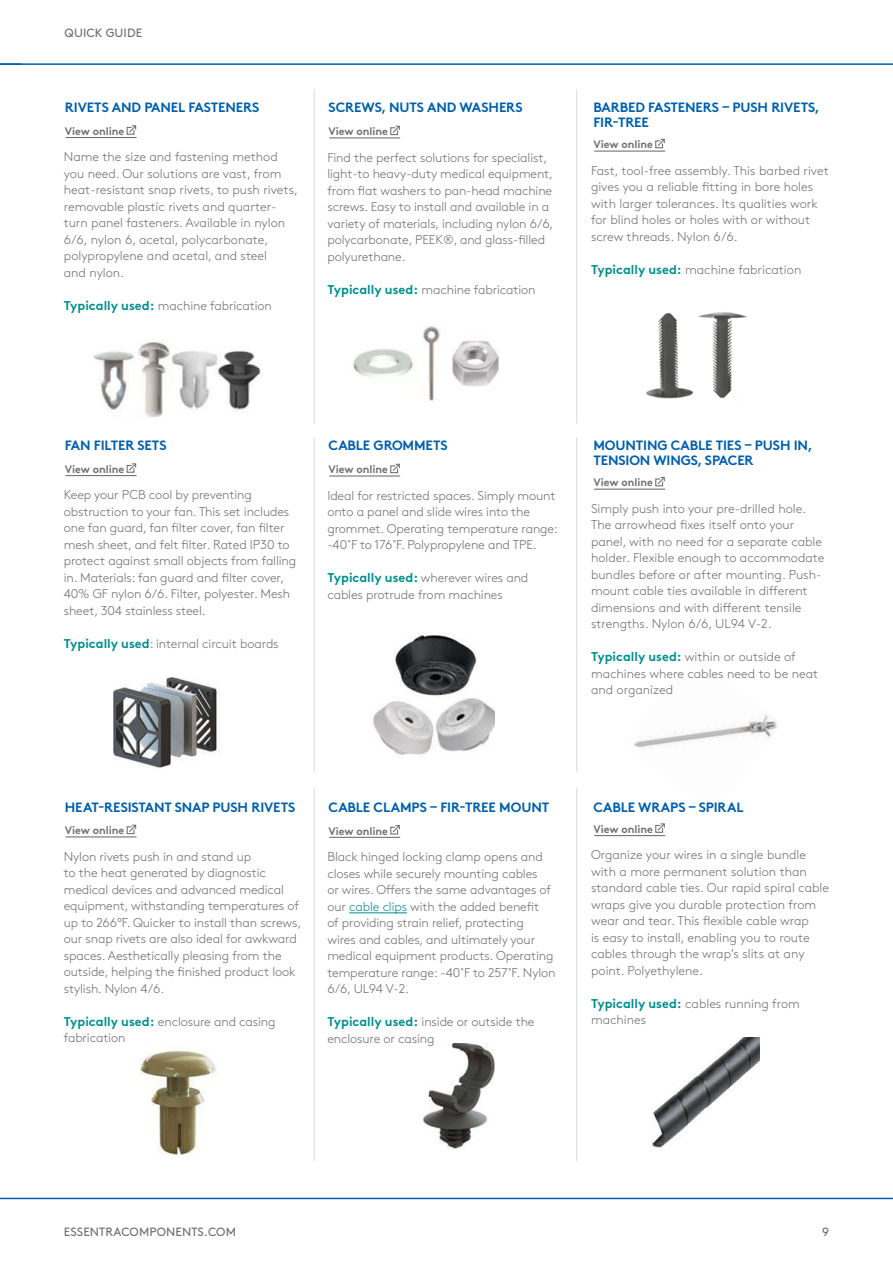
<style>
.page{position:relative;width:893px;height:1263px;background:#fff}
.page>*{position:absolute;margin:0;border:0;box-sizing:border-box;transform-origin:0 0}
.t1{font:700 13.5px/15px "Brown Pro";letter-spacing:-.01em;color:#005faa}
.t2{font:300 12.75px/16.5px "Brown Pro";letter-spacing:-.01em;color:#706f6f}
.t3{font:12px "Brown Pro";letter-spacing:.01em;color:#706f6f}
.t4{font:700 10.8px "Brown Pro";color:#706f6f}
.s1{font-weight:700;color:#008f8c}
.s2{color:#008f8c}
</style>
<div class="page">
<hr style="left:0;top:1198px;width:893px;height:1px;background:#005faa">
<hr style="left:0;top:63px;width:893px;height:2px;background:#005faa">
<hr style="left:576px;top:89px;width:1px;height:335px;background:#dadada">
<hr style="left:314px;top:89px;width:1px;height:335px;background:#dadada">
<hr style="left:576px;top:437px;width:1px;height:335px;background:#dadada">
<hr style="left:314px;top:437px;width:1px;height:335px;background:#dadada">
<hr style="left:576px;top:788px;width:1px;height:373px;background:#dadada">
<hr style="left:314px;top:788px;width:1px;height:373px;background:#dadada">
<img style="left:93px;top:339px;width:168px;height:79px">
<img style="left:646px;top:312px;width:101px;height:87px">
<img style="left:353px;top:326px;width:146px;height:75px">
<img style="left:113px;top:677px;width:106px;height:91px">
<img style="left:634px;top:715px;width:144px;height:33px">
<img style="left:373px;top:632px;width:121px;height:123px">
<img style="left:133px;top:1049px;width:85px;height:106px">
<img style="left:652px;top:1037px;width:108px;height:111px">
<img style="left:423px;top:1043px;width:72px;height:106px">
<svg style="left:126px;top:125px;width:11px;height:10px"></svg>
<hr style="left:66px;top:137px;width:71px;height:1px;background:#706f6f">
<svg style="left:655px;top:138px;width:10px;height:11px"></svg>
<hr style="left:594px;top:151px;width:71px;height:1px;background:#706f6f">
<svg style="left:390px;top:125px;width:10px;height:11px"></svg>
<hr style="left:329px;top:137px;width:71px;height:1px;background:#706f6f">
<svg style="left:126px;top:463px;width:11px;height:10px"></svg>
<hr style="left:66px;top:475px;width:71px;height:1px;background:#706f6f">
<svg style="left:655px;top:476px;width:10px;height:11px"></svg>
<hr style="left:594px;top:489px;width:71px;height:1px;background:#706f6f">
<svg style="left:390px;top:463px;width:10px;height:11px"></svg>
<hr style="left:329px;top:475px;width:71px;height:1px;background:#706f6f">
<svg style="left:126px;top:824px;width:11px;height:11px"></svg>
<hr style="left:66px;top:836px;width:71px;height:1px;background:#706f6f">
<svg style="left:655px;top:823px;width:10px;height:10px"></svg>
<hr style="left:594px;top:835px;width:71px;height:1px;background:#706f6f">
<hr style="left:349px;top:912px;width:58px;height:1px;background:#008f8c">
<svg style="left:390px;top:825px;width:10px;height:10px"></svg>
<hr style="left:329px;top:837px;width:71px;height:1px;background:#706f6f">
<p class="t3" style="left:65px;top:24px;width:79px">QUICK GUIDE</p>
<p class="t1" style="left:65px;top:99px;width:196px">RIVETS AND PANEL FASTENERS</p>
<p class="t4" style="left:65px;top:122px;width:61px">View online</p>
<p class="t1" style="left:329px;top:99px;width:196px">SCREWS, NUTS AND WASHERS</p>
<p class="t4" style="left:328px;top:123px;width:61px">View online</p>
<p class="t1" style="left:593px;top:99px;width:228px">BARBED FASTENERS – PUSH RIVETS,<br>FIR-TREE</p>
<p class="t4" style="left:593px;top:136px;width:61px">View online</p>
<p class="t2" style="left:64px;top:148px;width:236px">Name the size and fastening method you need. Our solutions are vast, from heat-resistant snap rivets, to push rivets, removable plastic rivets and quarter&shy;turn panel fasteners. Available in nylon 6/6, nylon 6, acetal, polycarbonate, polypropylene and acetal, and steel<br>and nylon.</p>
<p class="t2" style="left:64px;top:296px;width:210px"><span class="s1">Typically used:</span> machine fabrication</p>
<p class="t2" style="left:327px;top:148px;width:227px">Find the perfect solutions for specialist, light-to heavy-duty medical equipment, from flat washers to pan-head machine screws. Easy to install and available in a variety of materials, including nylon 6/6, polycarbonate, PEEK®, and glass-filled polyurethane.</p>
<p class="t2" style="left:327px;top:280px;width:210px"><span class="s1">Typically used:</span> machine fabrication</p>
<p class="t2" style="left:591px;top:161px;width:239px">Fast, tool-free assembly. This barbed rivet gives you a reliable fitting in bore holes with larger tolerances. Its qualities work for blind holes or holes with or without screw threads. Nylon 6/6.</p>
<p class="t2" style="left:591px;top:260px;width:212px"><span class="s1">Typically used:</span> machine fabrication</p>
<p class="t1" style="left:65px;top:437px;width:103px">FAN FILTER SETS</p>
<p class="t4" style="left:65px;top:460px;width:61px">View online</p>
<p class="t1" style="left:329px;top:437px;width:121px">CABLE GROMMETS</p>
<p class="t4" style="left:328px;top:461px;width:61px">View online</p>
<p class="t1" style="left:593px;top:437px;width:221px">MOUNTING CABLE TIES – PUSH IN,<br>TENSION WINGS, SPACER</p>
<p class="t4" style="left:593px;top:474px;width:61px">View online</p>
<p class="t2" style="left:64px;top:486px;width:234px">Keep your PCB cool by preventing obstruction to your fan. This set includes one fan guard, fan filter cover, fan filter mesh sheet, and felt filter. Rated IP30 to protect against small objects from falling in. Materials: fan guard and filter cover, 40% GF nylon 6/6. Filter, polyester. Mesh sheet, 304 stainless steel.</p>
<p class="t2" style="left:64px;top:634px;width:216px"><span class="s1">Typically used</span>: internal circuit boards</p>
<p class="t2" style="left:327px;top:486px;width:232px">Ideal for restricted spaces. Simply mount onto a panel and slide wires into the grommet. Operating temperature range: -40˚F to 176˚F. Polypropylene and TPE.</p>
<p class="t2" style="left:327px;top:569px;width:202px"><span class="s1">Typically used:</span> wherever wires and cables protrude from machines</p>
<p class="t2" style="left:591px;top:499px;width:235px">Simply push into your pre-drilled hole.<br>The arrowhead fixes itself onto your panel, with no need for a separate cable holder. Flexible enough to accommodate bundles before or after mounting. Push&shy;mount cable ties available in different dimensions and with different tensile strengths. Nylon 6/6, UL94 V-2.</p>
<p class="t2" style="left:591px;top:648px;width:229px"><span class="s1">Typically used:</span> within or outside of machines where cables need to be neat and organized</p>
<p class="t1" style="left:65px;top:798px;width:232px">HEAT-RESISTANT SNAP PUSH RIVETS</p>
<p class="t1" style="left:329px;top:798px;width:222px">CABLE CLAMPS – FIR-TREE MOUNT</p>
<p class="t1" style="left:593px;top:798px;width:152px">CABLE WRAPS – SPIRAL</p>
<p class="t4" style="left:65px;top:822px;width:61px">View online</p>
<p class="t4" style="left:328px;top:822px;width:61px">View online</p>
<p class="t4" style="left:593px;top:820px;width:61px">View online</p>
<p class="t2" style="left:64px;top:847px;width:239px">Nylon rivets push in and stand up<br>to the heat generated by diagnostic medical devices and advanced medical equipment, withstanding temperatures of up to 266°F. Quicker to install than screws, our snap rivets are also ideal for awkward spaces. Aesthetically pleasing from the outside, helping the finished product look stylish. Nylon 4/6.</p>
<p class="t2" style="left:64px;top:1012px;width:213px"><span class="s1">Typically used:</span> enclosure and casing fabrication</p>
<p class="t2" style="left:327px;top:847px;width:230px">Black hinged locking clamp opens and closes while securely mounting cables<br>or wires. Offers the same advantages of our <span class="s2">cable clips</span> with the added benefit<br>of providing strain relief, protecting<br>wires and cables, and ultimately your medical equipment products. Operating temperature range: -40˚F to 257˚F. Nylon 6/6, UL94 V-2.</p>
<p class="t2" style="left:327px;top:1012px;width:209px"><span class="s1">Typically used:</span> inside or outside the enclosure or casing</p>
<p class="t2" style="left:591px;top:846px;width:240px">Organize your wires in a single bundle with a more permanent solution than standard cable ties. Our rapid spiral cable wraps give you durable protection from wear and tear. This flexible cable wrap<br>is easy to install, enabling you to route cables through the wrap’s slits at any point. Polyethylene.</p>
<p class="t2" style="left:591px;top:994px;width:210px"><span class="s1">Typically used:</span> cables running from machines</p>
<p class="t3" style="left:64px;top:1222px;width:174px">ESSENTRACOMPONENTS.COM</p>
<p class="t3" style="left:822px;top:1222px;width:9px">9</p>
</div>
